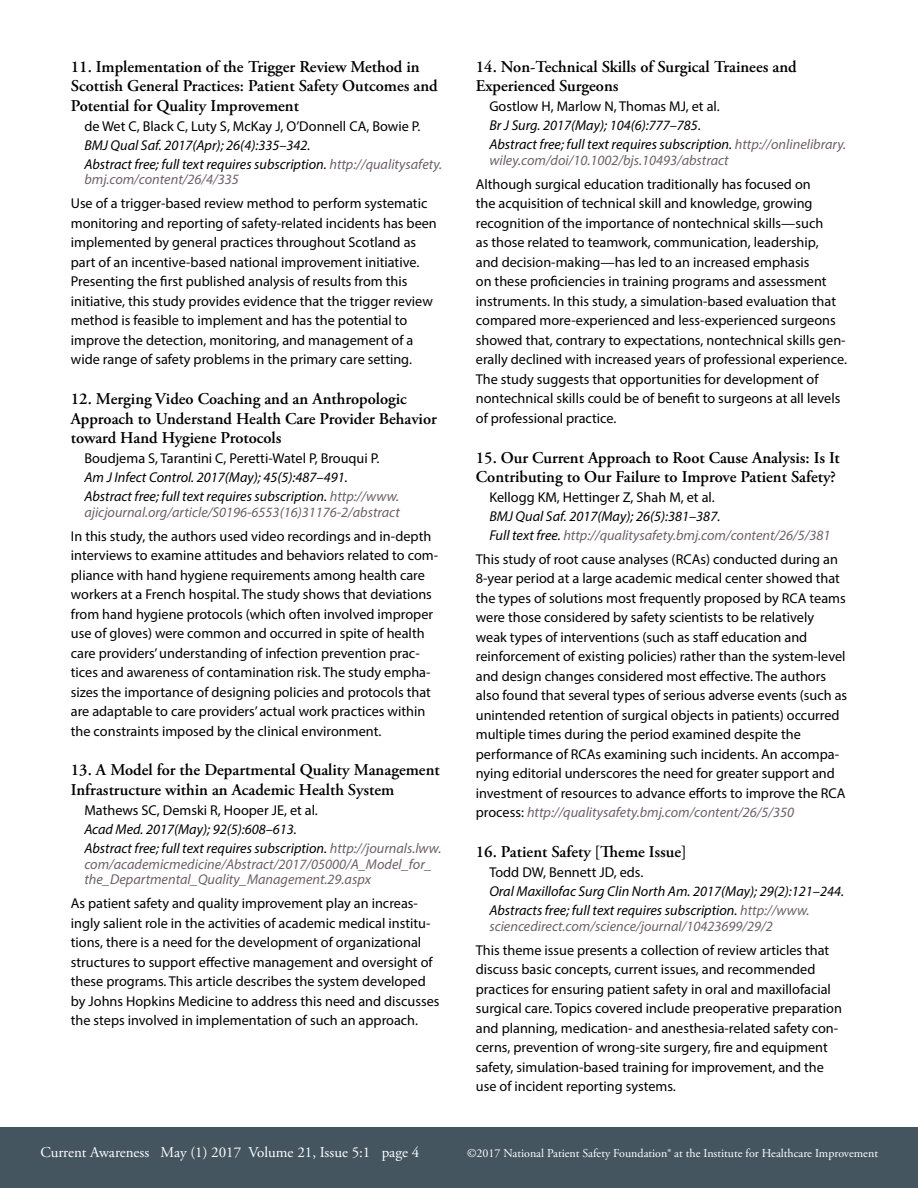
<style>
.page{position:relative;width:918px;height:1188px;background:#fff}
.page>*{position:absolute;margin:0;border:0;box-sizing:border-box;transform-origin:0 0}
.t1{font:600 16.5px/19.5px "Adobe Garamond Pro";color:#000}
.t2{font:15px "Adobe Garamond Pro";color:#fff}
.t3{font:14.25px/19.5px "Myriad Pro";color:#000}
.t4{font:italic 14.25px/19px "Myriad Pro";color:#000}
.t5{font:italic 14.25px/15.8px "Myriad Pro";color:#6d6068}
.t6{font:12px "Adobe Garamond Pro";color:#fff}
.s1{color:#6d6068}
.s2{font-style:italic;color:#6d6068}
</style>
<div class="page">
<div style="left:0;top:1127px;width:918px;height:61px;background:#455560"></div>
<p class="t1" style="left:71px;top:57px;width:368px">11. Implementation of the Trigger Review Method in<br>Scottish General Practices: Patient Safety Outcomes and<br>Potential for Quality Improvement</p>
<p class="t3" style="left:84px;top:116px;width:338px">de Wet C, Black C, Luty S, McKay J, O’Donnell CA, Bowie P.</p>
<p class="t4" style="left:84px;top:135px;width:359px">BMJ Qual Saf. 2017(Apr); 26(4):335–342.<br>Abstract free; full text requires subscription. <span class="s1">http://qualitysafety.</span></p>
<p class="t5" style="left:84px;top:172px;width:156px">bmj.com/content/26/4/335</p>
<p class="t3" style="left:71px;top:194px;width:367px">Use of a trigger-based review method to perform systematic monitoring and reporting of safety-related incidents has been implemented by general practices throughout Scotland as part of an incentive-based national improvement initiative.<br>Presenting the first published analysis of results from this initiative, this study provides evidence that the trigger review method is feasible to implement and has the potential to improve the detection, monitoring, and management of a wide range of safety problems in the primary care setting.</p>
<p class="t1" style="left:71px;top:389px;width:368px">12. Merging Video Coaching and an Anthropologic<br>Approach to Understand Health Care Provider Behavior toward Hand Hygiene Protocols</p>
<p class="t3" style="left:84px;top:448px;width:296px">Boudjema S, Tarantini C, Peretti-Watel P, Brouqui P.</p>
<p class="t4" style="left:84px;top:468px;width:316px">Am J Infect Control. 2017(May); 45(5):487–491.<br>Abstract free; full text requires subscription. <span class="s1">http://www.</span></p>
<p class="t5" style="left:84px;top:504px;width:317px">ajicjournal.org/article/S0196-6553(16)31176-2/abstract</p>
<p class="t3" style="left:71px;top:526px;width:369px">In this study, the authors used video recordings and in-depth interviews to examine attitudes and behaviors related to com&shy;pliance with hand hygiene requirements among health care workers at a French hospital. The study shows that deviations from hand hygiene protocols (which often involved improper use of gloves) were common and occurred in spite of health care providers’ understanding of infection prevention prac&shy;tices and awareness of contamination risk. The study empha&shy;sizes the importance of designing policies and protocols that are adaptable to care providers’ actual work practices within the constraints imposed by the clinical environment.</p>
<p class="t1" style="left:71px;top:761px;width:370px">13. A Model for the Departmental Quality Management<br>Infrastructure within an Academic Health System</p>
<p class="t3" style="left:84px;top:800px;width:235px">Mathews SC, Demski R, Hooper JE, et al.</p>
<p class="t4" style="left:84px;top:819px;width:359px">Acad Med. 2017(May); 92(5):608–613.<br>Abstract free; full text requires subscription. <span class="s1">http://journals.lww.</span></p>
<p class="t5" style="left:84px;top:856px;width:349px">com/academicmedicine/Abstract/2017/05000/A_Model_for_ the_Departmental_Quality_Management.29.aspx</p>
<p class="t3" style="left:71px;top:894px;width:370px">As patient safety and quality improvement play an increas&shy;ingly salient role in the activities of academic medical institu&shy;tions, there is a need for the development of organizational structures to support effective management and oversight of these programs. This article describes the system developed by Johns Hopkins Medicine to address this need and discusses the steps involved in implementation of such an approach.</p>
<p class="t1" style="left:476px;top:57px;width:322px">14. Non-Technical Skills of Surgical Trainees and<br>Experienced Surgeons</p>
<p class="t3" style="left:489px;top:97px;width:232px">Gostlow H, Marlow N, Thomas MJ, et al.</p>
<p class="t4" style="left:489px;top:116px;width:358px">Br J Surg. 2017(May); 104(6):777–785.<br>Abstract free; full text requires subscription. <span class="s1">http://onlinelibrary.</span></p>
<p class="t5" style="left:489px;top:152px;width:241px">wiley.com/doi/10.1002/bjs.10493/abstract</p>
<p class="t3" style="left:476px;top:174px;width:373px">Although surgical education traditionally has focused on<br>the acquisition of technical skill and knowledge, growing recognition of the importance of nontechnical skills—such<br>as those related to teamwork, communication, leadership,<br>and decision-making—has led to an increased emphasis<br>on these proficiencies in training programs and assessment instruments. In this study, a simulation-based evaluation that compared more-experienced and less-experienced surgeons showed that, contrary to expectations, nontechnical skills gen&shy;erally declined with increased years of professional experience.<br>The study suggests that opportunities for development of nontechnical skills could be of benefit to surgeons at all levels of professional practice.</p>
<p class="t1" style="left:476px;top:448px;width:366px">15. Our Current Approach to Root Cause Analysis: Is It<br>Contributing to Our Failure to Improve Patient Safety?</p>
<p class="t3" style="left:489px;top:487px;width:227px">Kellogg KM, Hettinger Z, Shah M, et al.</p>
<p class="t4" style="left:489px;top:507px;width:343px">BMJ Qual Saf. 2017(May); 26(5):381–387.<br>Full text free. <span class="s1">http://qualitysafety.bmj.com/content/26/5/381</span></p>
<p class="t3" style="left:476px;top:549px;width:373px">This study of root cause analyses (RCAs) conducted during an 8-year period at a large academic medical center showed that the types of solutions most frequently proposed by RCA teams were those considered by safety scientists to be relatively weak types of interventions (such as staff education and reinforcement of existing policies) rather than the system-level and design changes considered most effective. The authors also found that several types of serious adverse events (such as unintended retention of surgical objects in patients) occurred multiple times during the period examined despite the performance of RCAs examining such incidents. An accompa&shy;nying editorial underscores the need for greater support and investment of resources to advance efforts to improve the RCA process: <span class="s2">http://qualitysafety.bmj.com/content/26/5/350</span></p>
<p class="t1" style="left:476px;top:842px;width:212px">16. Patient Safety [Theme Issue]</p>
<p class="t3" style="left:489px;top:862px;width:155px">Todd DW, Bennett JD, eds.</p>
<p class="t4" style="left:489px;top:882px;width:356px">Oral Maxillofac Surg Clin North Am. 2017(May); 29(2):121–244.<br>Abstracts free; full text requires subscription. <span class="s1">http://www.</span></p>
<p class="t5" style="left:489px;top:918px;width:285px">sciencedirect.com/science/journal/10423699/29/2</p>
<p class="t3" style="left:476px;top:940px;width:368px">This theme issue presents a collection of review articles that discuss basic concepts, current issues, and recommended practices for ensuring patient safety in oral and maxillofacial surgical care. Topics covered include preoperative preparation and planning, medication- and anesthesia-related safety con&shy;cerns, prevention of wrong-site surgery, fire and equipment safety, simulation-based training for improvement, and the use of incident reporting systems.</p>
<p class="t2" style="left:40px;top:1144px;width:380px">Current Awareness May (1) 2017 Volume 21, Issue 5:1 page 4</p>
<p class="t6" style="left:467px;top:1146px;width:412px">©2017 National Patient Safety Foundation® at the Institute for Healthcare Improvement</p>
</div>
